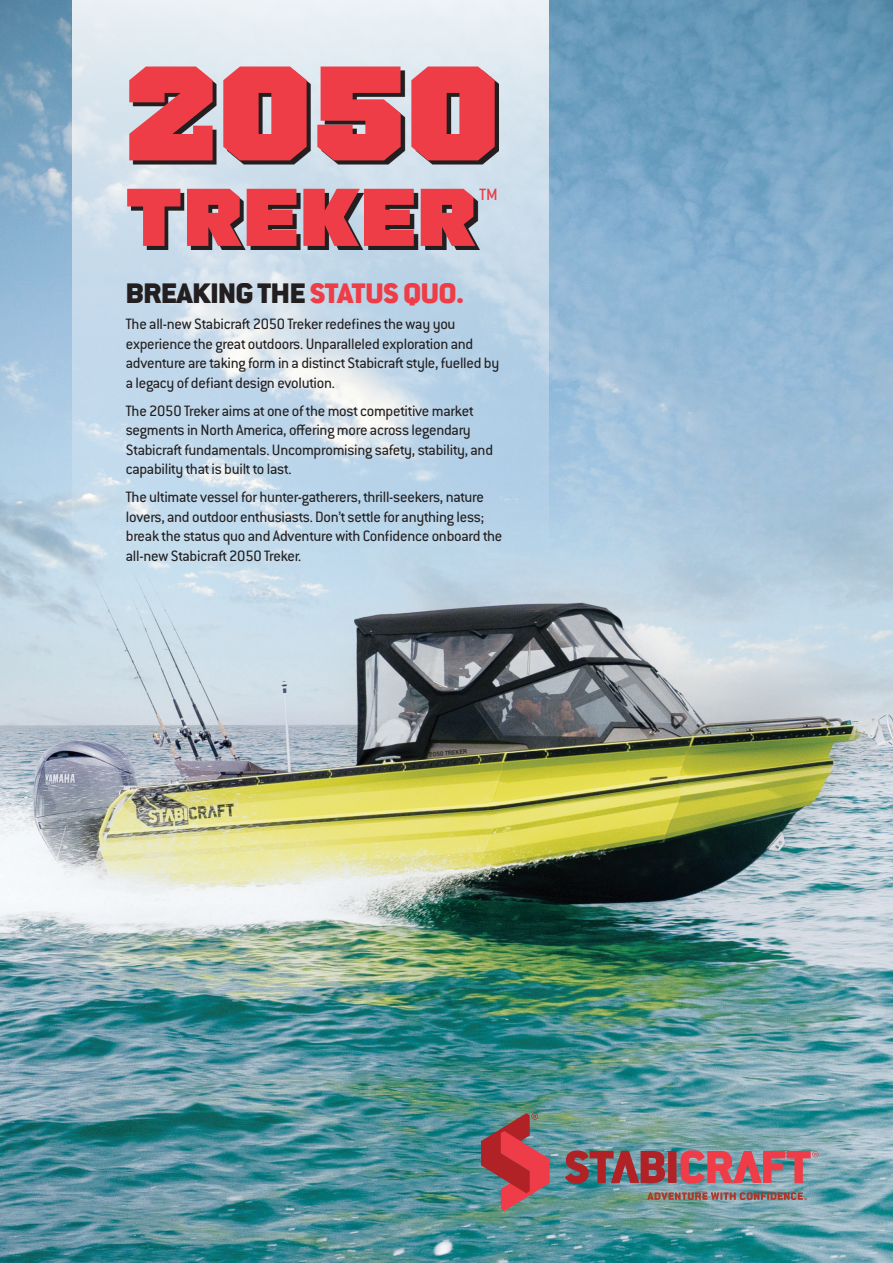
<style>
.page{position:relative;width:893px;height:1263px;background:#fff}
.page>*{position:absolute;margin:0;border:0;box-sizing:border-box;transform-origin:0 0}
.t1{font:700 134.1px "CWM";color:#ee3d46}
.t2{font:700 81.6px "CWM";letter-spacing:.04em;color:#ee3d46}
.t3{font:900 31.05px "Conduit ITC Pro";letter-spacing:-.01em;color:#231f20}
.t4{font:500 18px "Conduit ITC Std";color:#ee3d46}
.t5{font:16.5px/19.5px "Conduit ITC Pro";letter-spacing:-.015em;color:#231f20}
.s1{color:#ee3d46}
</style>
<div class="page">
<img style="left:0;top:0;width:893px;height:1263px">
<svg style="left:72px;top:0;width:477px;height:574px;background:#caddeb"></svg>
<svg style="left:481px;top:1113px;width:68px;height:98px;background:#9b5b60"></svg>
<svg style="left:565px;top:1150px;width:254px;height:33px;background:#a16069"></svg>
<svg style="left:647px;top:1192px;width:160px;height:8px"></svg>
<svg style="left:131px;top:71px;width:368px;height:179px;background:#5f6166"></svg>
<h1 class="t1" style="left:126px;top:29px;width:374px">2050</h1>
<h2 class="t2" style="left:126px;top:166px;width:351px">TREKER</h2>
<p class="t4" style="left:479px;top:183px;width:20px">TM</p>
<h3 class="t3" style="left:126px;top:274px;width:340px">BREAKING THE <span class="s1">STATUS QUO.</span></h3>
<p class="t5" style="left:126px;top:315px;width:375px">The all-new Stabicraft 2050 Treker redefines the way you experience the great outdoors. Unparalleled exploration and adventure are taking form in a distinct Stabicraft style, fuelled by a legacy of defiant design evolution.</p>
<p class="t5" style="left:126px;top:401px;width:369px">The 2050 Treker aims at one of the most competitive market segments in North America, offering more across legendary Stabicraft fundamentals. Uncompromising safety, stability, and capability that is built to last.</p>
<p class="t5" style="left:126px;top:488px;width:378px">The ultimate vessel for hunter-gatherers, thrill-seekers, nature lovers, and outdoor enthusiasts. Don’t settle for anything less; break the status quo and Adventure with Confidence onboard the all-new Stabicraft 2050 Treker.</p>
</div>
